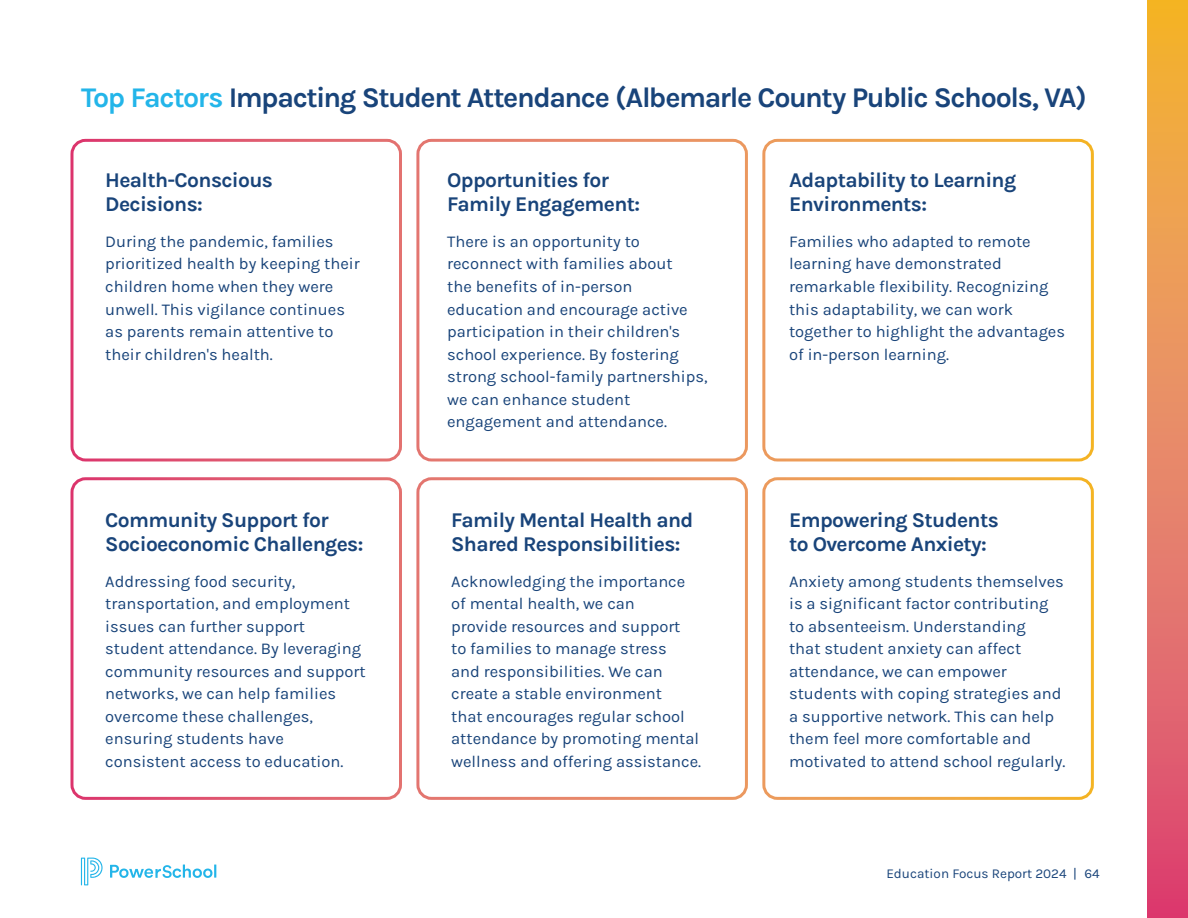
<style>
.page{position:relative;width:1188px;height:918px;background:#fff}
.page>*{position:absolute;margin:0;border:0;box-sizing:border-box;transform-origin:0 0}
.t1{font:700 28.5px "Karla";letter-spacing:-.05em;color:#19447a}
.t2{font:700 21px/24px "Karla";letter-spacing:-.03em;color:#19447a}
.t3{font:16.5px/22.5px "Karla";color:#19447a}
.t4{font:13.5px "Karla";color:#19447a}
.s1{color:#23b5e9}
</style>
<div class="page">
<div style="left:70px;top:139px;width:332px;height:322px;border:3px solid #fff;border-radius:14px"></div>
<div style="left:416px;top:139px;width:332px;height:322px;border:3px solid #fff;border-radius:14px"></div>
<div style="left:762px;top:139px;width:332px;height:322px;border:3px solid #fff;border-radius:14px"></div>
<div style="left:70px;top:477px;width:332px;height:323px;border:3px solid #fff;border-radius:14px"></div>
<div style="left:416px;top:477px;width:332px;height:323px;border:3px solid #fff;border-radius:14px"></div>
<div style="left:762px;top:477px;width:332px;height:323px;border:3px solid #fff;border-radius:14px"></div>
<svg style="left:81px;top:858px;width:22px;height:27px"></svg>
<svg style="left:110px;top:865px;width:106px;height:13px"></svg>
<svg style="left:1148px;top:0;width:40px;height:918px;background:#e7825e"></svg>
<h1 class="t1" style="left:81px;top:79px;width:1007px"><span class="s1">Top Factors</span> Impacting Student Attendance (Albemarle County Public Schools, VA)</h1>
<p class="t2" style="left:105px;top:167px;width:169px">Health-Conscious<br>Decisions:</p>
<p class="t3" style="left:105px;top:230px;width:256px">During the pandemic, families prioritized health by keeping their children home when they were unwell. This vigilance continues as parents remain attentive to their children's health.</p>
<p class="t2" style="left:105px;top:507px;width:260px">Community Support for<br>Socioeconomic Challenges:</p>
<p class="t3" style="left:105px;top:569px;width:262px">Addressing food security, transportation, and employment issues can further support student attendance. By leveraging community resources and support networks, we can help families overcome these challenges, ensuring students have consistent access to education.</p>
<p class="t2" style="left:447px;top:167px;width:194px">Opportunities for<br>Family Engagement:</p>
<p class="t3" style="left:447px;top:230px;width:262px">There is an opportunity to reconnect with families about<br>the benefits of in-person education and encourage active participation in their children's school experience. By fostering strong school-family partnerships, we can enhance student engagement and attendance.</p>
<p class="t2" style="left:451px;top:507px;width:244px">Family Mental Health and<br>Shared Responsibilities:</p>
<p class="t3" style="left:451px;top:569px;width:251px">Acknowledging the importance of mental health, we can<br>provide resources and support<br>to families to manage stress<br>and responsibilities. We can create a stable environment<br>that encourages regular school attendance by promoting mental wellness and offering assistance.</p>
<p class="t2" style="left:789px;top:167px;width:229px">Adaptability to Learning<br>Environments:</p>
<p class="t3" style="left:789px;top:230px;width:278px">Families who adapted to remote learning have demonstrated remarkable flexibility. Recognizing this adaptability, we can work together to highlight the advantages of in-person learning.</p>
<p class="t2" style="left:789px;top:507px;width:211px">Empowering Students to Overcome Anxiety:</p>
<p class="t3" style="left:789px;top:569px;width:278px">Anxiety among students themselves is a significant factor contributing to absenteeism. Understanding<br>that student anxiety can affect attendance, we can empower students with coping strategies and a supportive network. This can help them feel more comfortable and motivated to attend school regularly.</p>
<p class="t4" style="left:886px;top:865px;width:215px">Education Focus Report 2024 | 64</p>
</div>
